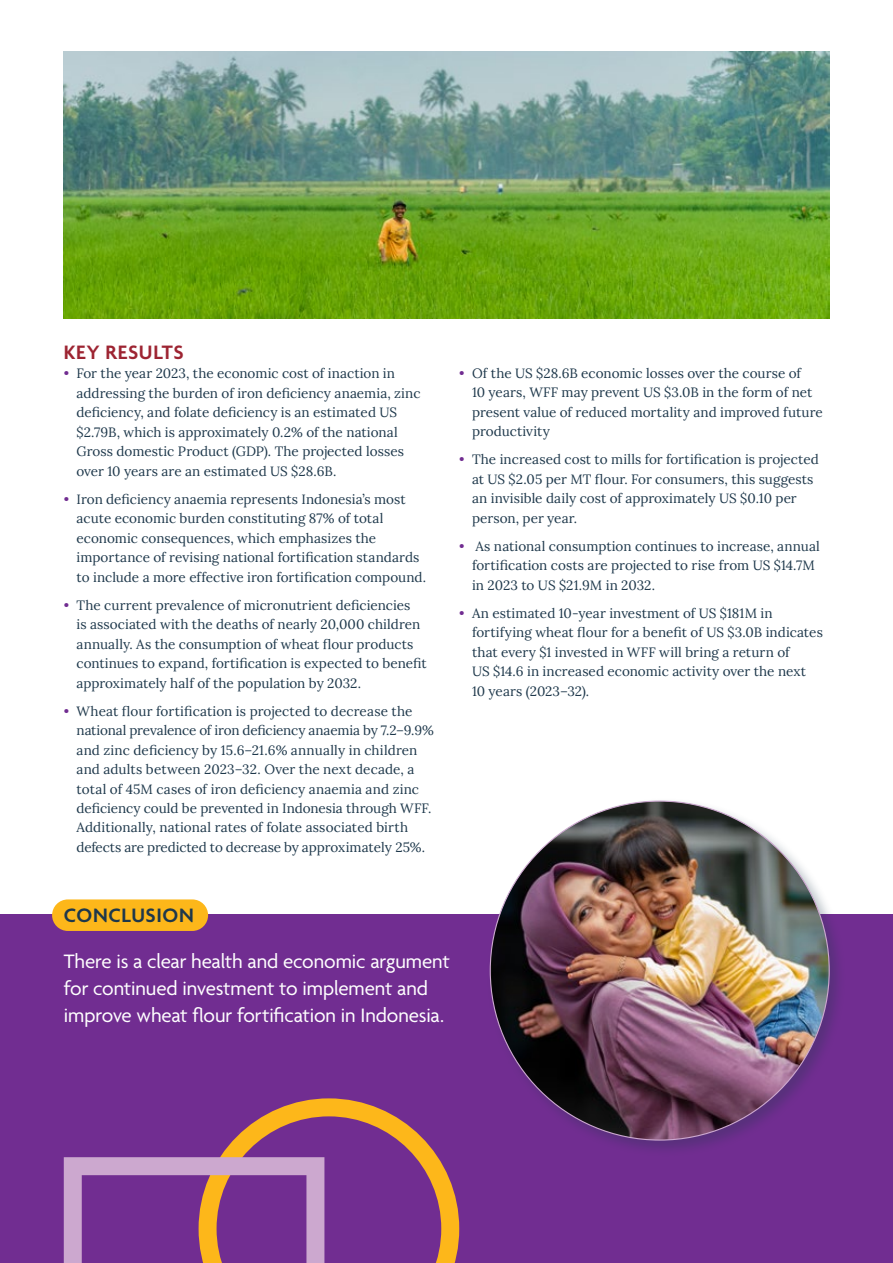
<style>
.page{position:relative;width:893px;height:1263px;background:#fff}
.page>*{position:absolute;margin:0;border:0;box-sizing:border-box;transform-origin:0 0}
.t1{font:21px/27px "Agenda";letter-spacing:-.005em;color:#fff}
.t2{font:600 21px "Agenda";letter-spacing:.03em;color:#9d2432}
.t3{font:600 21px "Agenda";letter-spacing:.03em;color:#1e384b}
.t4{font:13.5px/19.5px "Lora";color:#1e384b}
.s1{color:#712d91}
</style>
<div class="page">
<div style="left:0;top:914px;width:893px;height:349px;background:#712d91"></div>
<img style="left:64px;top:51px;width:765px;height:268px">
<div style="left:52px;top:899px;width:156px;height:32px;background:#fdb71a;border-radius:16px"></div>
<div style="left:486px;top:797px;width:360px;height:360px;background:#1e384b;opacity:.3"></div>
<img style="left:490px;top:801px;width:339px;height:339px;border-radius:169px">
<svg style="left:64px;top:1098px;width:395px;height:165px"></svg>
<h1 class="t2" style="left:64px;top:343px;width:122px">KEY RESULTS</h1>
<p class="t4" style="left:77px;top:363px;width:345px;text-indent:-13px"><span class="s1">•</span> For the year 2023, the economic cost of inaction in addressing the burden of iron de昀椀ciency anaemia, zinc de昀椀ciency, and folate de昀椀ciency is an estimated US $2.79B, which is approximately 0.2% of the national Gross domestic Product (GDP). The projected losses over 10 years are an estimated US $28.6B.</p>
<p class="t4" style="left:77px;top:488px;width:351px;text-indent:-13px"><span class="s1">•</span> Iron de昀椀ciency anaemia represents Indonesia’s most acute economic burden constituting 87% of total economic consequences, which emphasizes the importance of revising national forti昀椀cation standards to include a more effective iron forti昀椀cation compound.</p>
<p class="t4" style="left:77px;top:594px;width:352px;text-indent:-13px"><span class="s1">•</span> The current prevalence of micronutrient de昀椀ciencies<br>is associated with the deaths of nearly 20,000 children annually. As the consumption of wheat 昀氀our products continues to expand, forti昀椀cation is expected to bene昀椀t approximately half of the population by 2032.</p>
<p class="t4" style="left:77px;top:700px;width:359px;text-indent:-13px"><span class="s1">•</span> Wheat 昀氀our forti昀椀cation is projected to decrease the national prevalence of iron de昀椀ciency anaemia by 7.2–9.9% and zinc de昀椀ciency by 15.6–21.6% annually in children and adults between 2023–32. Over the next decade, a total of 45M cases of iron de昀椀ciency anaemia and zinc de昀椀ciency could be prevented in Indonesia through WFF.<br>Additionally, national rates of folate associated birth defects are predicted to decrease by approximately 25%.</p>
<p class="t4" style="left:472px;top:362px;width:352px;text-indent:-13px"><span class="s1">•</span> Of the US $28.6B economic losses over the course of<br>10 years, WFF may prevent US $3.0B in the form of net present value of reduced mortality and improved future productivity</p>
<p class="t4" style="left:472px;top:449px;width:348px;text-indent:-13px"><span class="s1">•</span> The increased cost to mills for forti昀椀cation is projected at US $2.05 per MT 昀氀our. For consumers, this suggests an invisible daily cost of approximately US $0.10 per person, per year.</p>
<p class="t4" style="left:472px;top:535px;width:349px;text-indent:-13px"><span class="s1">•</span> As national consumption continues to increase, annual forti昀椀cation costs are projected to rise from US $14.7M in 2023 to US $21.9M in 2032.</p>
<p class="t4" style="left:472px;top:602px;width:352px;text-indent:-13px"><span class="s1">•</span> An estimated 10-year investment of US $181M in fortifying wheat 昀氀our for a bene昀椀t of US $3.0B indicates that every $1 invested in WFF will bring a return of<br>US $14.6 in increased economic activity over the next<br>10 years (2023–32).</p>
<h1 class="t3" style="left:64px;top:906px;width:131px">CONCLUSION</h1>
<h1 class="t1" style="left:64px;top:949px;width:388px">There is a clear health and economic argument for continued investment to implement and improve wheat flour fortification in Indonesia.</h1>
</div>
